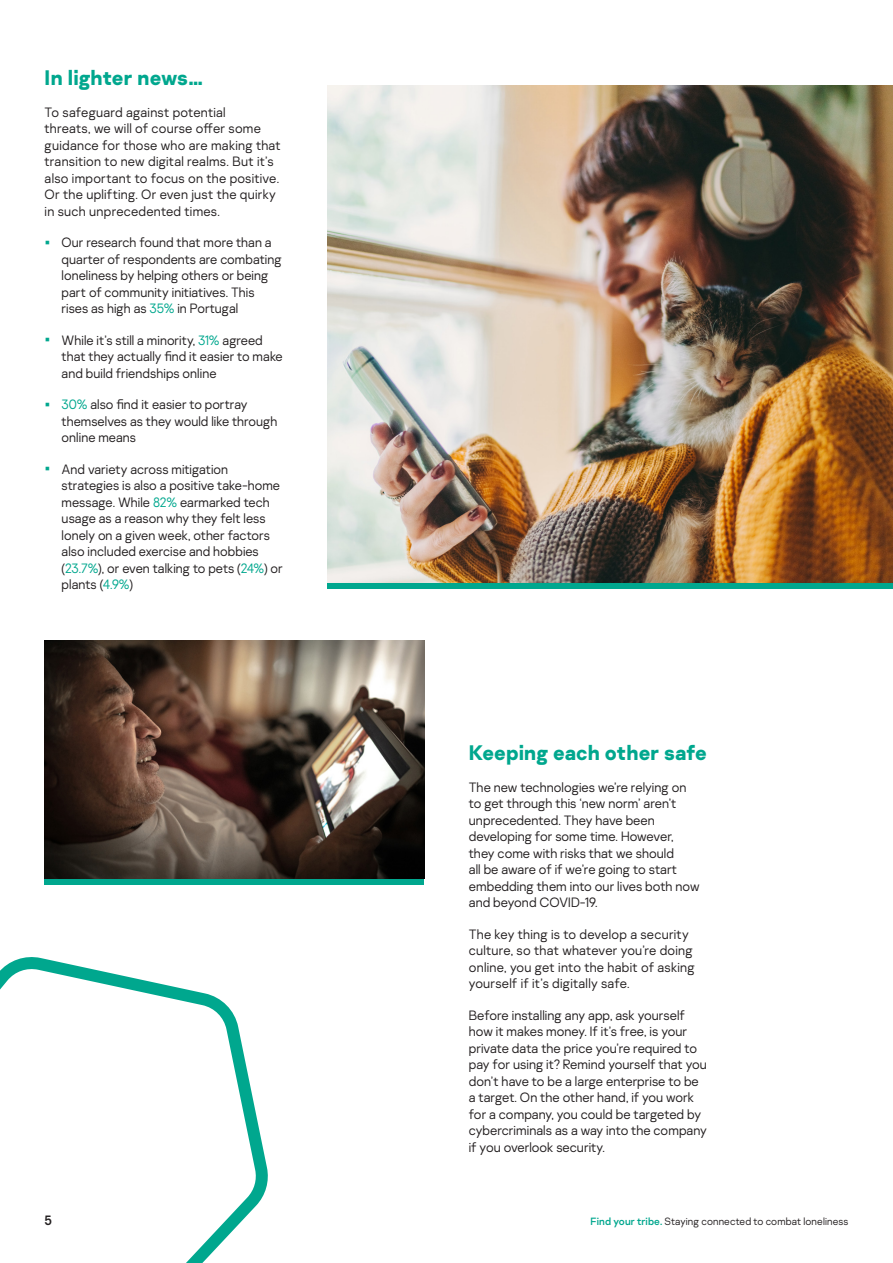
<style>
.page{position:relative;width:893px;height:1263px;background:#fff}
.page>*{position:absolute;margin:0;border:0;box-sizing:border-box;transform-origin:0 0}
.t1{font:700 21px "Kaspersky Sans";letter-spacing:.005em;color:#00a78e}
.Body{font:300 13.5px/16.5px "Kaspersky Sans";letter-spacing:.005em;color:#231f20}
.t2{font:13.5px "Kaspersky Sans";color:#231f20}
.H1_Cover_black{font:300 10.5px "Kaspersky Sans";letter-spacing:.01em;color:#231f20}
.s1{font-size:27px;color:#00a78e}
.s2{color:#00a78e}
.s3{font-weight:400;color:#00a78e}
</style>
<div class="page">
<svg style="left:0;top:957px;width:268px;height:306px"></svg>
<svg style="left:327px;top:582px;width:566px;height:7px;background:#16a086"></svg>
<img style="left:327px;top:85px;width:566px;height:497px">
<div style="left:45px;top:641px;width:379px;height:244px;background:#00a78e"></div>
<img style="left:45px;top:641px;width:379px;height:238px">
<h4 class="t1" style="left:45px;top:64px;width:160px">In lighter news…</h4>
<p class="Body" style="left:45px;top:103px;width:238px">To safeguard against potential<br>threats, we will of course offer some guidance for those who are making that transition to new digital realms. But it’s also important to focus on the positive.<br>Or the uplifting. Or even just the quirky in such unprecedented times.</p>
<p class="Body" style="left:62px;top:234px;width:221px;text-indent:-17px"><span class="s1">•</span> Our research found that more than a quarter of respondents are combating loneliness by helping others or being part of community initiatives. This rises as high as <span class="s2">35%</span> in Portugal</p>
<p class="Body" style="left:62px;top:331px;width:223px;text-indent:-17px"><span class="s1">•</span> While it’s still a minority, <span class="s2">31%</span> agreed that they actually find it easier to make and build friendships online</p>
<p class="Body" style="left:62px;top:396px;width:217px;text-indent:-17px"><span class="s1">•</span> <span class="s2">30%</span> also find it easier to portray themselves as they would like through online means</p>
<p class="Body" style="left:62px;top:460px;width:223px;text-indent:-17px"><span class="s1">•</span> And variety across mitigation strategies is also a positive take-home message. While <span class="s2">82%</span> earmarked tech usage as a reason why they felt less lonely on a given week, other factors also included exercise and hobbies (<span class="s2">23.7%</span>), or even talking to pets (<span class="s2">24%</span>) or plants (<span class="s2">4.9%</span>)</p>
<p class="t2" style="left:45px;top:1212px;width:9px">5</p>
<h4 class="t1" style="left:469px;top:739px;width:240px">Keeping each other safe</h4>
<p class="Body" style="left:469px;top:778px;width:232px">The new technologies we’re relying on to get through this ‘new norm’ aren’t unprecedented. They have been developing for some time. However, they come with risks that we should<br>all be aware of if we’re going to start embedding them into our lives both now and beyond COVID-19.</p>
<p class="Body" style="left:469px;top:925px;width:227px">The key thing is to develop a security culture, so that whatever you’re doing online, you get into the habit of asking yourself if it’s digitally safe.</p>
<p class="Body" style="left:469px;top:1006px;width:240px">Before installing any app, ask yourself how it makes money. If it’s free, is your private data the price you’re required to pay for using it? Remind yourself that you don’t have to be a large enterprise to be a target. On the other hand, if you work for a company, you could be targeted by cybercriminals as a way into the company if you overlook security.</p>
<p class="H1_Cover_black" style="left:591px;top:1215px;width:259px"><span class="s3">Find your tribe.</span> Staying connected to combat loneliness</p>
</div>
